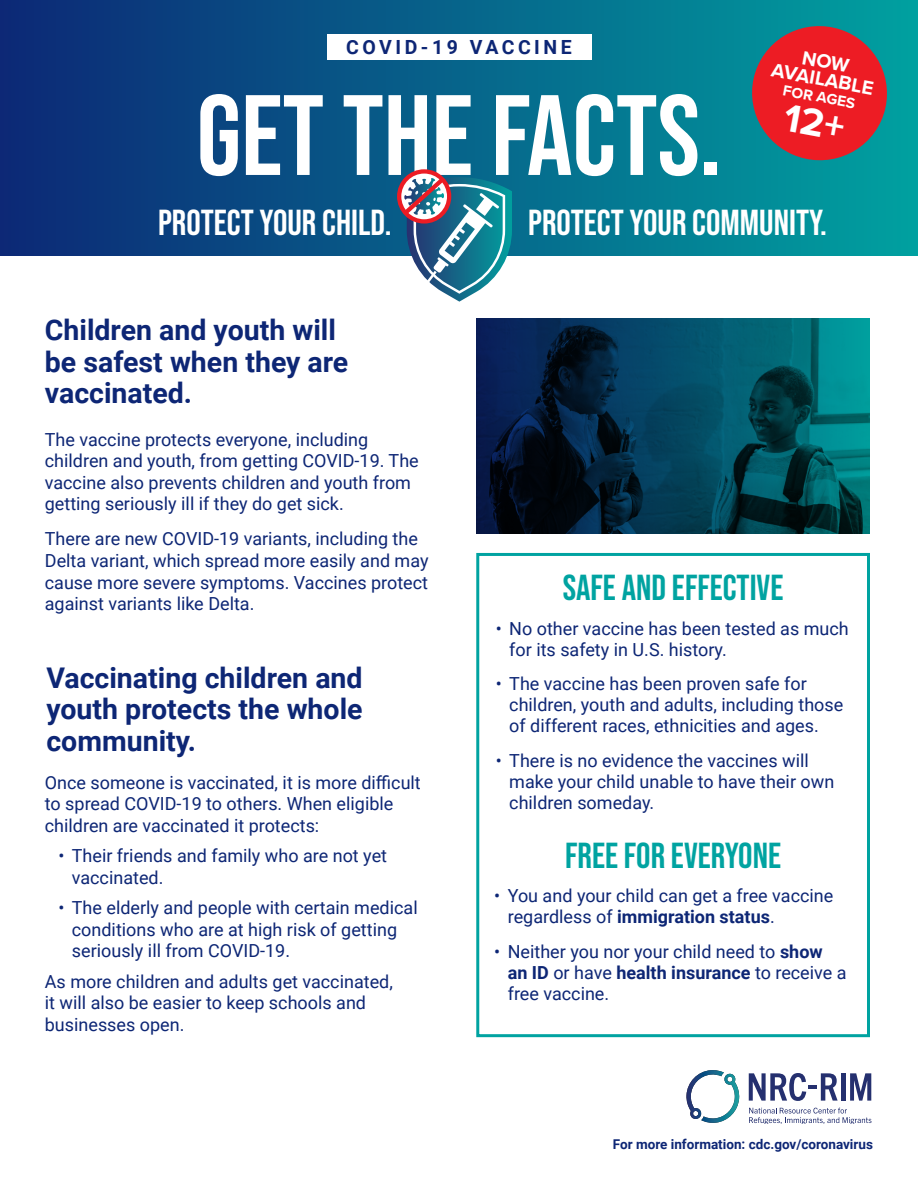
<style>
.page{position:relative;width:918px;height:1188px;background:#fff}
.page>*{position:absolute;margin:0;border:0;box-sizing:border-box;transform-origin:0 0}
.t1{font:114px "Bebas Neue";color:#fff}
.t2{font:36px "Bebas Neue";color:#fff}
.t3{font:36px "Bebas Neue";color:#00a3a1}
.t4{font:700 28.5px/31.5px "Roboto";color:#0d2675}
.t5{font:700 19.95px/17.9px "Proxima Nova";color:#fff;text-align:center}
.t6{font:700 19.5px "Roboto";letter-spacing:.18em;color:#0d2675}
.t7{font:18px/21.6px "Roboto";color:#0d2675}
.t8{font:700 15.3px "Proxima Nova";color:#fff}
.t9{font:700 13.5px "Roboto";color:#0d2675}
.s1{font-weight:700}
</style>
<div class="page">
<div style="left:0;top:0;width:918px;height:256px;background:linear-gradient(to right,#0d2976,#01a1a0)"></div>
<div style="left:327px;top:35px;width:264px;height:25px;background:#fff"></div>
<div style="left:476px;top:553px;width:394px;height:484px;border:3px solid #00a3a1"></div>
<svg style="left:749px;top:1073px;width:89px;height:28px"></svg>
<hr style="left:841px;top:1073px;width:4px;height:28px;background:#25306f">
<svg style="left:850px;top:1073px;width:21px;height:28px"></svg>
<svg style="left:749px;top:1108px;width:123px;height:16px"></svg>
<svg style="left:686px;top:1070px;width:54px;height:53px"></svg>
<svg style="left:397px;top:169px;width:115px;height:133px"></svg>
<svg style="left:476px;top:319px;width:394px;height:214px;background:#023c51"></svg>
<svg style="left:741px;top:15px;width:157px;height:153px;background:#8c4d55"></svg>
<p class="t6" style="left:346px;top:34px;width:227px">COVID-19 VACCINE</p>
<p class="t1" style="left:197px;top:71px;width:526px">GET THE FACTS.</p>
<p class="t5" style="left:776px;top:43px;width:105px;rotate:10deg">NOW<br>AVAILABLE</p>
<p class="t8" style="left:785px;top:79px;width:75px;rotate:10deg">FOR AGES</p>
<p class="t2" style="left:158px;top:202px;width:235px">PROTECT YOUR CHILD.</p>
<p class="t4" style="left:45px;top:313px;width:305px">Children and youth will be safest when they are vaccinated.</p>
<p class="t7" style="left:45px;top:428px;width:375px">The vaccine protects everyone, including children and youth, from getting COVID-19. The vaccine also prevents children and youth from getting seriously ill if they do get sick.</p>
<p class="t7" style="left:45px;top:528px;width:385px">There are new COVID-19 variants, including the Delta variant, which spread more easily and may cause more severe symptoms. Vaccines protect against variants like Delta.</p>
<p class="t4" style="left:46px;top:661px;width:318px;text-align:justify">Vaccinating children and youth protects the whole community.</p>
<p class="t7" style="left:45px;top:771px;width:378px">Once someone is vaccinated, it is more difficult to spread COVID-19 to others. When eligible children are vaccinated it protects:</p>
<p class="t7" style="left:72px;top:844px;width:317px;text-indent:-14px">• Their friends and family who are not yet vaccinated.</p>
<p class="t7" style="left:72px;top:896px;width:347px;text-indent:-14px">• The elderly and people with certain medical conditions who are at high risk of getting seriously ill from COVID-19.</p>
<p class="t7" style="left:45px;top:970px;width:350px">As more children and adults get vaccinated, it will also be easier to keep schools and businesses open.</p>
<p class="t2" style="left:528px;top:202px;width:300px">PROTECT YOUR COMMUNITY.</p>
<p class="t3" style="left:563px;top:567px;width:222px">SAFE AND EFFECTIVE</p>
<p class="t7" style="left:509px;top:617px;width:341px;line-height:21px;text-indent:-14px">• No other vaccine has been tested as much for its safety in U.S. history.</p>
<p class="t7" style="left:509px;top:672px;width:336px;line-height:21px;text-indent:-14px">• The vaccine has been proven safe for children, youth and adults, including those of different races, ethnicities and ages.</p>
<p class="t7" style="left:509px;top:749px;width:326px;text-indent:-14px">• There is no evidence the vaccines will make your child unable to have their own children someday.</p>
<p class="t3" style="left:565px;top:835px;width:218px">FREE FOR EVERYONE</p>
<p class="t7" style="left:508px;top:885px;width:327px;line-height:21px;text-indent:-14px">• You and your child can get a free vaccine regardless of <span class="s1">immigration status</span>.</p>
<p class="t7" style="left:508px;top:940px;width:340px;text-indent:-14px">• Neither you nor your child need to <span class="s1">show an ID</span> or have <span class="s1">health insurance</span> to receive a free vaccine.</p>
<p class="t9" style="left:613px;top:1135px;width:262px">For more information: cdc.gov/coronavirus</p>
</div>
